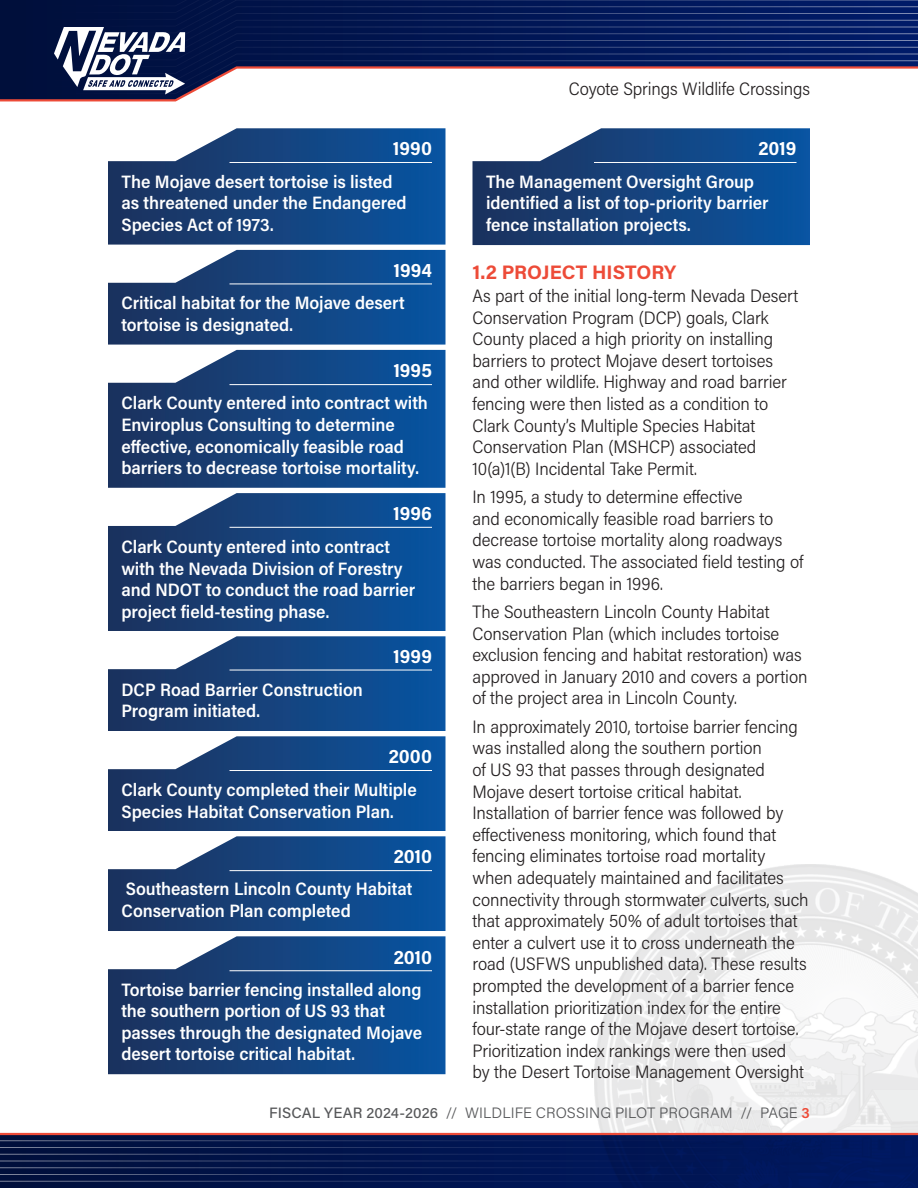
<style>
.page{position:relative;width:918px;height:1188px;background:#fff}
.page>*{position:absolute;margin:0;border:0;box-sizing:border-box;transform-origin:0 0}
.Callout_Heading{font:700 19.5px "Acumin Pro Semi Cond";letter-spacing:.005em;color:#fff}
.Heading{font:700 19.5px "Acumin Pro";color:#ed4b38}
.Body{font:300 18px/21.6px "Acumin Pro Semi Cond";letter-spacing:-.005em;color:#231f20}
.Body-2{font:600 18px/21.6px "Acumin Pro Semi Cond";letter-spacing:-.005em;color:#fff}
.Bullet_List_01{font:300 18px/21.6px "Acumin Pro Semi Cond";letter-spacing:-.005em;color:#231f20}
.t1{font:300 15px "Acumin Pro";letter-spacing:.005em;color:#57585a}
.s1{font-weight:500}
.s2{font-weight:600;color:#ed4b38}
</style>
<div class="page">
<svg style="left:0;top:1135px;width:594px;height:53px;background:#02144a"></svg>
<img style="left:594px;top:864px;width:324px;height:324px">
<hr style="left:0;top:1133px;width:918px;height:2px;background:#ed4b38">
<hr style="left:0;top:1140px;width:918px;height:1px;background:#fff">
<hr style="left:0;top:1147px;width:918px;height:1px;background:#fff">
<hr style="left:0;top:1154px;width:918px;height:1px;background:#fff">
<hr style="left:0;top:1161px;width:918px;height:1px;background:#fff">
<hr style="left:0;top:1167px;width:918px;height:1px;background:#fff">
<hr style="left:0;top:1174px;width:918px;height:1px;background:#fff">
<hr style="left:0;top:1181px;width:918px;height:1px;background:#fff">
<svg style="left:0;top:0;width:918px;height:102px"></svg>
<img style="left:472px;top:128px;width:338px;height:117px">
<img style="left:108px;top:128px;width:338px;height:117px">
<img style="left:108px;top:250px;width:338px;height:95px">
<img style="left:108px;top:350px;width:338px;height:138px">
<img style="left:108px;top:493px;width:338px;height:138px">
<img style="left:108px;top:636px;width:338px;height:95px">
<img style="left:108px;top:736px;width:338px;height:95px">
<img style="left:108px;top:836px;width:338px;height:95px">
<img style="left:108px;top:936px;width:338px;height:138px">
<hr style="left:230px;top:162px;width:202px;height:1px;background:#fff">
<hr style="left:230px;top:284px;width:202px;height:1px;background:#fff">
<hr style="left:230px;top:384px;width:202px;height:1px;background:#fff">
<hr style="left:230px;top:527px;width:202px;height:1px;background:#fff">
<hr style="left:230px;top:670px;width:202px;height:1px;background:#fff">
<hr style="left:230px;top:770px;width:202px;height:1px;background:#fff">
<hr style="left:230px;top:870px;width:202px;height:1px;background:#fff">
<hr style="left:594px;top:162px;width:202px;height:1px;background:#fff">
<hr style="left:230px;top:970px;width:202px;height:1px;background:#fff">
<p class="Callout_Heading" style="left:393px;top:135px;width:40px">1990</p>
<p class="Body-2" style="left:122px;top:170px;width:287px">The Mojave desert tortoise is listed as threatened under the Endangered<br>Species Act of 1973.</p>
<p class="Callout_Heading" style="left:394px;top:256px;width:40px">1994</p>
<p class="Body-2" style="left:122px;top:292px;width:285px">Critical habitat for the Mojave desert tortoise is designated.</p>
<p class="Callout_Heading" style="left:394px;top:357px;width:40px">1995</p>
<p class="Body-2" style="left:122px;top:392px;width:308px">Clark County entered into contract with Enviroplus Consulting to determine effective, economically feasible road barriers to decrease tortoise mortality.</p>
<p class="Callout_Heading" style="left:394px;top:500px;width:40px">1996</p>
<p class="Body-2" style="left:122px;top:535px;width:295px">Clark County entered into contract with the Nevada Division of Forestry and NDOT to conduct the road barrier project field-testing phase.</p>
<p class="Callout_Heading" style="left:394px;top:642px;width:40px">1999</p>
<p class="Body-2" style="left:122px;top:678px;width:243px">DCP Road Barrier Construction<br>Program initiated.</p>
<p class="Callout_Heading" style="left:389px;top:743px;width:45px">2000</p>
<p class="Body-2" style="left:122px;top:778px;width:297px">Clark County completed their Multiple<br>Species Habitat Conservation Plan.</p>
<p class="Callout_Heading" style="left:394px;top:843px;width:40px">2010</p>
<p class="Body-2" style="left:122px;top:877px;width:292px">Southeastern Lincoln County Habitat<br>Conservation Plan completed</p>
<p class="Callout_Heading" style="left:394px;top:943px;width:40px">2010</p>
<p class="Body-2" style="left:122px;top:978px;width:302px">Tortoise barrier fencing installed along the southern portion of US 93 that passes through the designated Mojave desert tortoise critical habitat.</p>
<p class="Body" style="left:569px;top:77px;width:243px">Coyote Springs Wildlife Crossings</p>
<p class="Callout_Heading" style="left:758px;top:135px;width:40px">2019</p>
<p class="Body-2" style="left:486px;top:170px;width:284px">The Management Oversight Group identified a list of top-priority barrier fence installation projects.</p>
<p class="Heading" style="left:472px;top:258px;width:205px">1.2 PROJECT HISTORY</p>
<p class="Body" style="left:472px;top:284px;width:327px">As part of the initial long-term Nevada Desert Conservation Program (DCP) goals, Clark County placed a high priority on installing barriers to protect Mojave desert tortoises and other wildlife. Highway and road barrier fencing were then listed as a condition to Clark County’s Multiple Species Habitat Conservation Plan (MSHCP) associated 10(a)1(B) Incidental Take Permit.</p>
<p class="Body" style="left:472px;top:485px;width:333px">In 1995, a study to determine effective<br>and economically feasible road barriers to decrease tortoise mortality along roadways was conducted. The associated field testing of the barriers began in 1996.</p>
<p class="Bullet_List_01" style="left:472px;top:600px;width:337px">The Southeastern Lincoln County Habitat Conservation Plan (which includes tortoise exclusion fencing and habitat restoration) was approved in January 2010 and covers a portion of the project area in Lincoln County.</p>
<p class="Body" style="left:472px;top:715px;width:338px">In approximately 2010, tortoise barrier fencing was installed along the southern portion<br>of US 93 that passes through designated Mojave desert tortoise critical habitat.<br>Installation of barrier fence was followed by effectiveness monitoring, which found that fencing eliminates tortoise road mortality when adequately maintained and facilitates connectivity through stormwater culverts, such that approximately 50% of adult tortoises that enter a culvert use it to cross underneath the road (USFWS unpublished data). These results prompted the development of a barrier fence installation prioritization index for the entire four-state range of the Mojave desert tortoise.<br>Prioritization index rankings were then used<br>by the Desert Tortoise Management Oversight</p>
<p class="t1" style="left:269px;top:1102px;width:542px"><span class="s1">FISCAL YEAR 2024-2026</span> // WILDLIFE CROSSING PILOT PROGRAM // PAGE <span class="s2">3</span></p>
</div>
